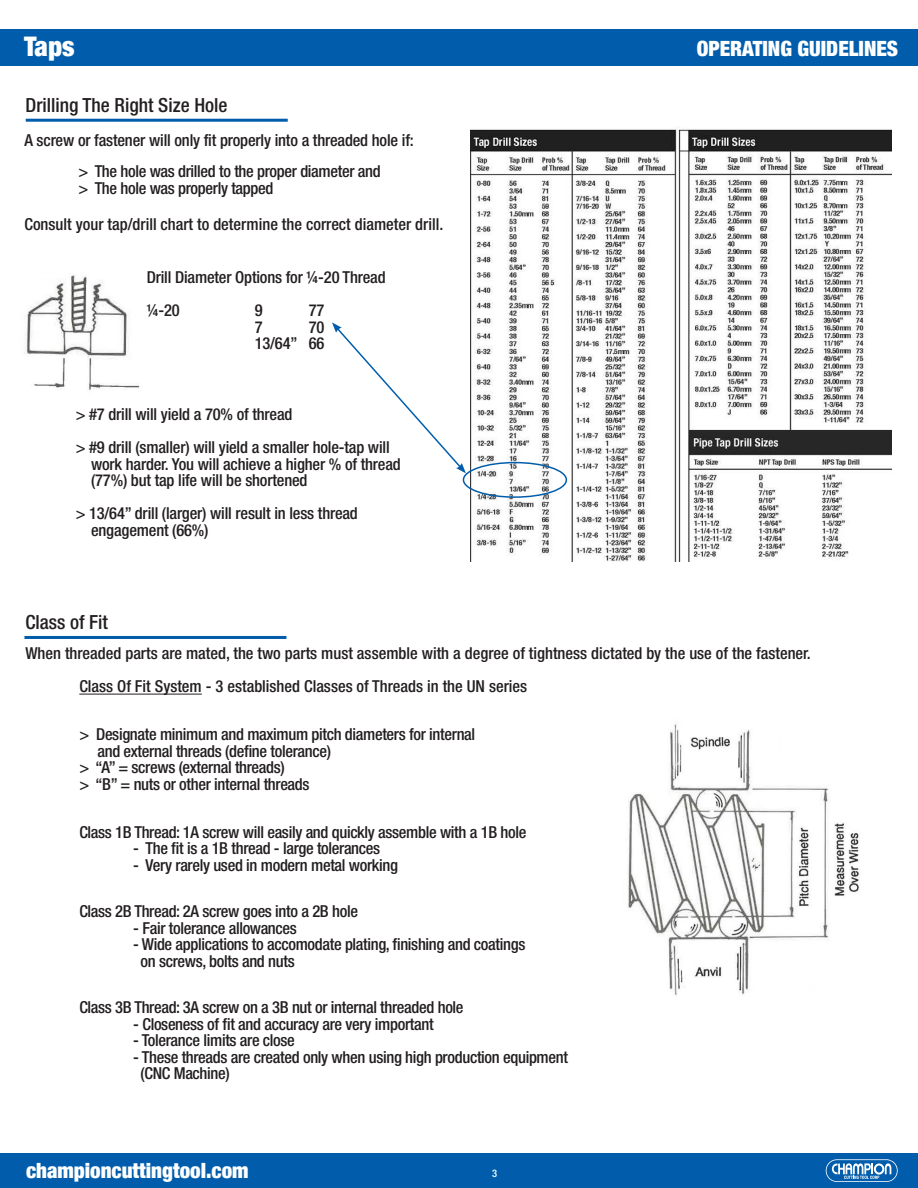
<style>
.page{position:relative;width:918px;height:1188px;background:#fff}
.page>*{position:absolute;margin:0;border:0;box-sizing:border-box;transform-origin:0 0}
.t1{font:900 condensed 27px "Helvetica Neue";color:#fff}
.t2{font:900 condensed 21px "Helvetica Neue";color:#fff}
.t3{font:500 condensed 19.5px "Helvetica Neue LT Std";color:#231f20}
.t4{font:500 condensed 16.5px "Helvetica Neue LT Std";letter-spacing:-.02em;color:#231f20}
.t5{font:500 condensed 16.5px "Helvetica Neue LT Std";color:#231f20}
.t6{font:500 condensed 10.5px "Helvetica Neue LT Std";color:#fff}
</style>
<div class="page">
<div style="left:0;top:1153px;width:918px;height:35px;background:#015dab"></div>
<div style="left:0;top:30px;width:918px;height:36px;background:#015dab"></div>
<hr style="left:26px;top:119px;width:262px;height:3px;background:#015dab">
<img style="left:24px;top:275px;width:116px;height:116px">
<img style="left:470px;top:127px;width:422px;height:434px">
<div style="left:463px;top:462px;width:104px;height:36px;border:2px solid #015dab;border-radius:50%"></div>
<svg style="left:332px;top:322px;width:134px;height:151px"></svg>
<svg style="left:826px;top:1159px;width:72px;height:23px"></svg>
<hr style="left:24px;top:636px;width:262px;height:3px;background:#015dab">
<hr style="left:79px;top:694px;width:123px;height:1px;background:#231f20">
<img style="left:628px;top:723px;width:231px;height:272px">
<div style="left:780px;top:718px;width:92px;height:44px;background:#fff"></div>
<p class="t1" style="left:24px;top:24px;width:52px">Taps</p>
<p class="t2" style="left:697px;top:31px;width:203px">OPERATING GUIDELINES</p>
<p class="t3" style="left:26px;top:93px;width:204px">Drilling The Right Size Hole</p>
<p class="t4" style="left:24px;top:130px;width:391px">A screw or fastener will only fit properly into a threaded hole if:</p>
<p class="t4" style="left:78px;top:161px;width:304px">&gt; The hole was drilled to the proper diameter and</p>
<p class="t4" style="left:78px;top:178px;width:196px">&gt; The hole was properly tapped</p>
<p class="t5" style="left:24px;top:214px;width:420px">Consult your tap/drill chart to determine the correct diameter drill.</p>
<p class="t4" style="left:147px;top:267px;width:241px">Drill Diameter Options for ¼-20 Thread</p>
<p class="t4" style="left:147px;top:300px;width:35px">¼-20</p>
<p class="t4" style="left:255px;top:300px;width:9px">9</p>
<p class="t4" style="left:309px;top:300px;width:17px">77</p>
<p class="t4" style="left:255px;top:317px;width:9px">7</p>
<p class="t4" style="left:309px;top:317px;width:17px">70</p>
<p class="t4" style="left:255px;top:333px;width:71px">13/64” 66</p>
<p class="t4" style="left:76px;top:404px;width:218px">&gt; #7 drill will yield a 70% of thread</p>
<p class="t4" style="left:76px;top:437px;width:315px">&gt; #9 drill (smaller) will yield a smaller hole-tap will</p>
<p class="t4" style="left:91px;top:454px;width:311px">work harder. You will achieve a higher % of thread</p>
<p class="t4" style="left:91px;top:470px;width:218px">(77%) but tap life will be shortened</p>
<p class="t4" style="left:76px;top:503px;width:284px">&gt; 13/64” drill (larger) will result in less thread</p>
<p class="t4" style="left:91px;top:520px;width:119px">engagement (66%)</p>
<p class="t3" style="left:25px;top:610px;width:84px">Class of Fit</p>
<p class="t5" style="left:25px;top:644px;width:787px">When threaded parts are mated, the two parts must assemble with a degree of tightness dictated by the use of the fastener.</p>
<p class="t5" style="left:79px;top:677px;width:449px">Class Of Fit System - 3 established Classes of Threads in the UN series</p>
<p class="t4" style="left:79px;top:725px;width:397px">&gt; Designate minimum and maximum pitch diameters for internal</p>
<p class="t4" style="left:97px;top:741px;width:235px">and external threads (define tolerance)</p>
<p class="t4" style="left:79px;top:758px;width:207px">&gt; “A” = screws (external threads)</p>
<p class="t4" style="left:79px;top:774px;width:232px">&gt; “B” = nuts or other internal threads</p>
<p class="t4" style="left:79px;top:822px;width:449px">Class 1B Thread: 1A screw will easily and quickly assemble with a 1B hole</p>
<p class="t4" style="left:133px;top:839px;width:248px">- The fit is a 1B thread - large tolerances</p>
<p class="t4" style="left:133px;top:855px;width:266px">- Very rarely used in modern metal working</p>
<p class="t4" style="left:79px;top:902px;width:280px">Class 2B Thread: 2A screw goes into a 2B hole</p>
<p class="t4" style="left:133px;top:918px;width:165px">- Fair tolerance allowances</p>
<p class="t4" style="left:133px;top:935px;width:394px">- Wide applications to accomodate plating, finishing and coatings</p>
<p class="t4" style="left:141px;top:951px;width:156px">on screws, bolts and nuts</p>
<p class="t4" style="left:79px;top:998px;width:386px">Class 3B Thread: 3A screw on a 3B nut or internal threaded hole</p>
<p class="t4" style="left:133px;top:1014px;width:302px">- Closeness of fit and accuracy are very important</p>
<p class="t4" style="left:133px;top:1031px;width:163px">- Tolerance limits are close</p>
<p class="t4" style="left:133px;top:1047px;width:436px">- These threads are created only when using high production equipment</p>
<p class="t4" style="left:141px;top:1064px;width:91px">(CNC Machine)</p>
<p class="t2" style="left:26px;top:1153px;width:224px">championcuttingtool.com</p>
<p class="t6" style="left:492px;top:1167px;width:7px">3</p>
</div>
